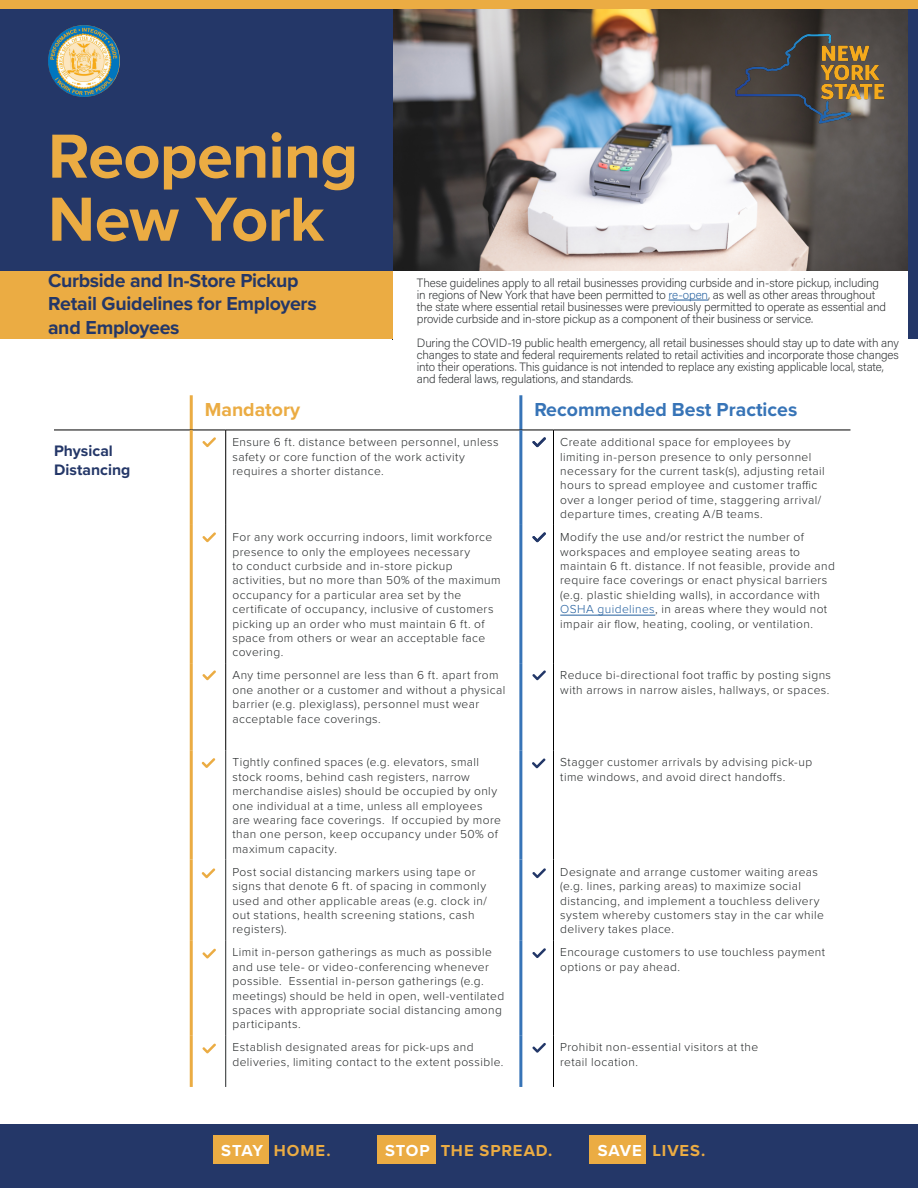
<style>
.page{position:relative;width:918px;height:1188px;background:#fff}
.page>*{position:absolute;margin:0;border:0;box-sizing:border-box;transform-origin:0 0}
.t1{font:700 64.5px/63px "Proxima Nova";letter-spacing:-.01em;color:#ebac43}
.t2{font:700 19.5px/23.4px "Proxima Nova";letter-spacing:-.015em;color:#243768}
.t3{font:700 19.5px "Proxima Nova";color:#3774b7}
.t4{font:700 19.5px "Proxima Nova";color:#ebac43}
.t5{font:700 16.5px "Proxima Nova";letter-spacing:.055em;color:#ebac43}
.t6{font:700 15.75px/18.9px "Proxima Nova";color:#243768}
.t7{font:300 12px/14.4px "Proxima Nova";letter-spacing:.035em;color:#26292a}
.t8{font:200 12px/12px "Acumin Pro";letter-spacing:-.01em;color:#26292b}
.s1{color:#215e9e}
.s2{color:#fff}
</style>
<div class="page">
<img style="left:393px;top:9px;width:515px;height:262px">
<div style="left:0;top:9px;width:393px;height:330px;background:#243768"></div>
<div style="left:0;top:272px;width:395px;height:67px;background:#ebac43"></div>
<div style="left:393px;top:272px;width:515px;height:80px;background:#fff"></div>
<img style="left:730px;top:28px;width:159px;height:100px">
<img style="left:48px;top:25px;width:72px;height:72px;border-radius:36px">
<div style="left:908px;top:9px;width:10px;height:330px;background:#243768"></div>
<div style="left:0;top:0;width:918px;height:9px;background:#ebac43"></div>
<hr style="left:519px;top:395px;width:3px;height:35px;background:#3774b7">
<hr style="left:190px;top:395px;width:3px;height:35px;background:#ebac43">
<hr style="left:54px;top:430px;width:137px;height:1px;background:#000">
<hr style="left:191px;top:430px;width:35px;height:1px;background:#000">
<hr style="left:226px;top:430px;width:295px;height:1px;background:#000">
<hr style="left:225px;top:430px;width:1px;height:95px;background:#000">
<hr style="left:521px;top:430px;width:33px;height:1px;background:#000">
<hr style="left:554px;top:430px;width:296px;height:1px;background:#000">
<hr style="left:553px;top:430px;width:1px;height:95px;background:#000">
<hr style="left:225px;top:525px;width:1px;height:138px;background:#000">
<hr style="left:553px;top:525px;width:1px;height:138px;background:#000">
<hr style="left:225px;top:663px;width:1px;height:87px;background:#000">
<hr style="left:553px;top:663px;width:1px;height:87px;background:#000">
<hr style="left:553px;top:750px;width:1px;height:110px;background:#000">
<hr style="left:553px;top:860px;width:1px;height:80px;background:#000">
<hr style="left:553px;top:940px;width:1px;height:95px;background:#000">
<hr style="left:553px;top:1035px;width:1px;height:52px;background:#000">
<hr style="left:190px;top:430px;width:3px;height:95px;background:#ebac43">
<hr style="left:190px;top:525px;width:3px;height:138px;background:#ebac43">
<hr style="left:190px;top:663px;width:3px;height:87px;background:#ebac43">
<hr style="left:190px;top:750px;width:3px;height:110px;background:#ebac43">
<hr style="left:190px;top:860px;width:3px;height:80px;background:#ebac43">
<hr style="left:190px;top:940px;width:3px;height:95px;background:#ebac43">
<hr style="left:190px;top:1035px;width:3px;height:52px;background:#ebac43">
<hr style="left:519px;top:430px;width:3px;height:95px;background:#3774b7">
<hr style="left:519px;top:525px;width:3px;height:138px;background:#3774b7">
<hr style="left:519px;top:663px;width:3px;height:87px;background:#3774b7">
<hr style="left:519px;top:750px;width:3px;height:110px;background:#3774b7">
<hr style="left:519px;top:860px;width:3px;height:80px;background:#3774b7">
<hr style="left:519px;top:940px;width:3px;height:95px;background:#3774b7">
<hr style="left:519px;top:1035px;width:3px;height:52px;background:#3774b7">
<hr style="left:225px;top:750px;width:1px;height:110px;background:#26292b">
<hr style="left:225px;top:860px;width:1px;height:80px;background:#26292b">
<hr style="left:225px;top:940px;width:1px;height:95px;background:#26292b">
<hr style="left:225px;top:1035px;width:1px;height:52px;background:#26292b">
<hr style="left:560px;top:615px;width:95px;height:1px;background:#215e9e">
<svg style="left:201px;top:758px;width:15px;height:10px"></svg>
<svg style="left:201px;top:868px;width:15px;height:10px"></svg>
<svg style="left:202px;top:948px;width:14px;height:11px"></svg>
<svg style="left:532px;top:948px;width:14px;height:10px"></svg>
<svg style="left:532px;top:868px;width:14px;height:10px"></svg>
<svg style="left:532px;top:758px;width:14px;height:10px"></svg>
<svg style="left:202px;top:1043px;width:14px;height:11px"></svg>
<svg style="left:532px;top:532px;width:14px;height:10px"></svg>
<svg style="left:532px;top:437px;width:14px;height:10px"></svg>
<svg style="left:532px;top:670px;width:14px;height:10px"></svg>
<svg style="left:202px;top:532px;width:14px;height:10px"></svg>
<svg style="left:202px;top:437px;width:14px;height:10px"></svg>
<svg style="left:202px;top:670px;width:14px;height:10px"></svg>
<hr style="left:669px;top:300px;width:39px;height:1px;background:#215e9e">
<svg style="left:532px;top:1043px;width:14px;height:10px"></svg>
<div style="left:0;top:1125px;width:918px;height:63px;background:#243768"></div>
<div style="left:213px;top:1135px;width:56px;height:29px;background:#ebac43"></div>
<div style="left:377px;top:1135px;width:59px;height:29px;background:#ebac43"></div>
<div style="left:590px;top:1135px;width:56px;height:29px;background:#ebac43"></div>
<h1 class="t1" style="left:48px;top:123px;width:312px">Reopening<br>New York</h1>
<h2 class="t2" style="left:48px;top:268px;width:270px">Curbside and In-Store Pickup<br>Retail Guidelines for Employers and Employees</h2>
<p class="t8" style="left:417px;top:276px;width:471px">These guidelines apply to all retail businesses providing curbside and in-store pickup, including in regions of New York that have been permitted to <span class="s1">re-open</span>, as well as other areas throughout the state where essential retail businesses were previously permitted to operate as essential and provide curbside and in-store pickup as a component of their business or service.</p>
<p class="t8" style="left:417px;top:336px;width:484px">During the COVID-19 public health emergency, all retail businesses should stay up to date with any changes to state and federal requirements related to retail activities and incorporate those changes into their operations. This guidance is not intended to replace any existing applicable local, state, and federal laws, regulations, and standards.</p>
<h2 class="t4" style="left:205px;top:395px;width:97px">Mandatory</h2>
<h2 class="t3" style="left:534px;top:395px;width:265px">Recommended Best Practices</h2>
<h3 class="t6" style="left:54px;top:441px;width:78px">Physical<br>Distancing</h3>
<p class="t7" style="left:232px;top:434px;width:268px">Ensure 6 ft. distance between personnel, unless safety or core function of the work activity requires a shorter distance.</p>
<p class="t7" style="left:560px;top:434px;width:266px">Create additional space for employees by limiting in-person presence to only personnel necessary for the current task(s), adjusting retail hours to spread employee and customer traffic over a longer period of time, staggering arrival/ departure times, creating A/B teams.</p>
<p class="t7" style="left:232px;top:529px;width:270px">For any work occurring indoors, limit workforce presence to only the employees necessary<br>to conduct curbside and in-store pickup activities, but no more than 50% of the maximum occupancy for a particular area set by the certificate of occupancy, inclusive of customers picking up an order who must maintain 6 ft. of space from others or wear an acceptable face covering.</p>
<p class="t7" style="left:560px;top:529px;width:276px">Modify the use and/or restrict the number of workspaces and employee seating areas to maintain 6 ft. distance. If not feasible, provide and require face coverings or enact physical barriers (e.g. plastic shielding walls), in accordance with <span class="s1">OSHA guidelines</span>, in areas where they would not impair air flow, heating, cooling, or ventilation.</p>
<p class="t7" style="left:232px;top:667px;width:274px">Any time personnel are less than 6 ft. apart from one another or a customer and without a physical barrier (e.g. plexiglass), personnel must wear acceptable face coverings.</p>
<p class="t7" style="left:560px;top:667px;width:272px">Reduce bi-directional foot traffic by posting signs with arrows in narrow aisles, hallways, or spaces.</p>
<p class="t7" style="left:232px;top:755px;width:270px">Tightly confined spaces (e.g. elevators, small stock rooms, behind cash registers, narrow merchandise aisles) should be occupied by only one individual at a time, unless all employees are wearing face coverings. If occupied by more than one person, keep occupancy under 50% of maximum capacity.</p>
<p class="t7" style="left:560px;top:755px;width:253px">Stagger customer arrivals by advising pick-up time windows, and avoid direct handoffs.</p>
<p class="t7" style="left:232px;top:864px;width:256px">Post social distancing markers using tape or signs that denote 6 ft. of spacing in commonly used and other applicable areas (e.g. clock in/ out stations, health screening stations, cash registers).</p>
<p class="t7" style="left:560px;top:864px;width:265px">Designate and arrange customer waiting areas (e.g. lines, parking areas) to maximize social distancing, and implement a touchless delivery system whereby customers stay in the car while delivery takes place.</p>
<p class="t7" style="left:232px;top:945px;width:273px">Limit in-person gatherings as much as possible and use tele- or video-conferencing whenever possible. Essential in-person gatherings (e.g. meetings) should be held in open, well-ventilated spaces with appropriate social distancing among participants.</p>
<p class="t7" style="left:560px;top:945px;width:266px">Encourage customers to use touchless payment options or pay ahead.</p>
<p class="t7" style="left:232px;top:1040px;width:273px">Establish designated areas for pick-ups and deliveries, limiting contact to the extent possible.</p>
<p class="t7" style="left:560px;top:1040px;width:200px">Prohibit non-essential visitors at the retail location.</p>
<h3 class="t5" style="left:221px;top:1138px;width:111px"><span class="s2">STAY</span> HOME.</h3>
<h3 class="t5" style="left:385px;top:1138px;width:169px"><span class="s2">STOP</span> THE SPREAD.</h3>
<h3 class="t5" style="left:598px;top:1138px;width:109px"><span class="s2">SAVE</span> LIVES.</h3>
</div>
